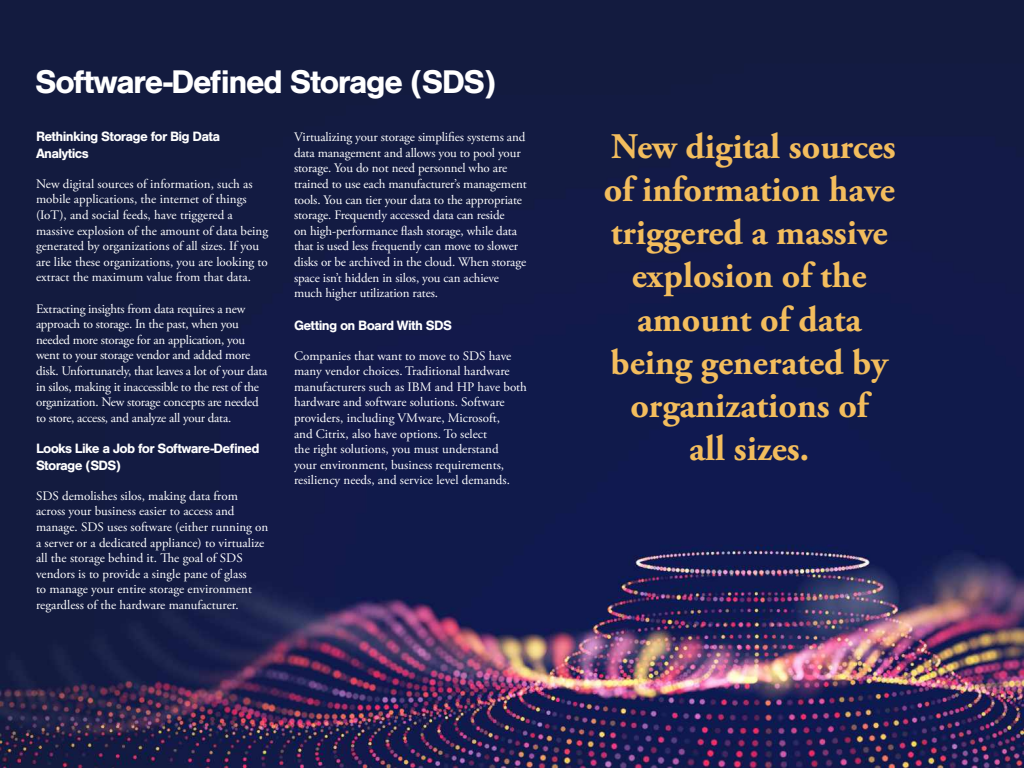
<style>
.page{position:relative;width:1024px;height:768px;background:#fff}
.page>*{position:absolute;margin:0;border:0;box-sizing:border-box;transform-origin:0 0}
.t1{font:700 36px/43.2px "Adobe Garamond Pro";color:#f3bd5d;text-align:center}
.t2{font:700 34px "Nimbus San";letter-spacing:-.05em;color:#fff}
.t3{font:700 14px/16.8px "Nimbus San";letter-spacing:-.05em;color:#fff}
.t4{font:13px/15.6px "Adobe Garamond Pro";color:#fff}
.t5{font:13px/15.6px "Adobe Garamond Pro";letter-spacing:-.02em;color:#fff}
</style>
<div class="page">
<img style="left:0;top:0;width:1024px;height:768px">
<h2 class="t2" style="left:35px;top:62px;width:463px">Software-Defined Storage (SDS)</h2>
<p class="t3" style="left:36px;top:128px;width:186px">Rethinking Storage for Big Data<br>Analytics</p>
<p class="t4" style="left:36px;top:176px;width:234px">New digital sources of information, such as mobile applications, the internet of things (IoT), and social feeds, have triggered a massive explosion of the amount of data being generated by organizations of all sizes. If you are like these organizations, you are looking to extract the maximum value from that data.</p>
<p class="t5" style="left:36px;top:301px;width:233px">Extracting insights from data requires a new approach to storage. In the past, when you needed more storage for an application, you went to your storage vendor and added more disk. Unfortunately, that leaves a lot of your data in silos, making it inaccessible to the rest of the organization. New storage concepts are needed to store, access, and analyze all your data.</p>
<p class="t3" style="left:36px;top:440px;width:225px">Looks Like a Job for Software-Defined<br>Storage (SDS)</p>
<p class="t4" style="left:36px;top:488px;width:234px">SDS demolishes silos, making data from across your business easier to access and manage. SDS uses software (either running on a server or a dedicated appliance) to virtualize all the storage behind it. The goal of SDS vendors is to provide a single pane of glass<br>to manage your entire storage environment regardless of the hardware manufacturer.</p>
<p class="t4" style="left:294px;top:130px;width:234px">Virtualizing your storage simplifies systems and data management and allows you to pool your storage. You do not need personnel who are trained to use each manufacturer’s management tools. You can tier your data to the appropriate storage. Frequently accessed data can reside<br>on high-performance flash storage, while data that is used less frequently can move to slower disks or be archived in the cloud. When storage space isn’t hidden in silos, you can achieve much higher utilization rates.</p>
<p class="t3" style="left:294px;top:317px;width:159px">Getting on Board With SDS</p>
<p class="t4" style="left:294px;top:348px;width:235px">Companies that want to move to SDS have many vendor choices. Traditional hardware manufacturers such as IBM and HP have both hardware and software solutions. Software providers, including VMware, Microsoft,<br>and Citrix, also have options. To select<br>the right solutions, you must understand<br>your environment, business requirements, resiliency needs, and service level demands.</p>
<h1 class="t1" style="left:604px;top:126px;width:294px">New digital sources of information have triggered a massive explosion of the amount of data being generated by organizations of<br>all sizes.</h1>
</div>
